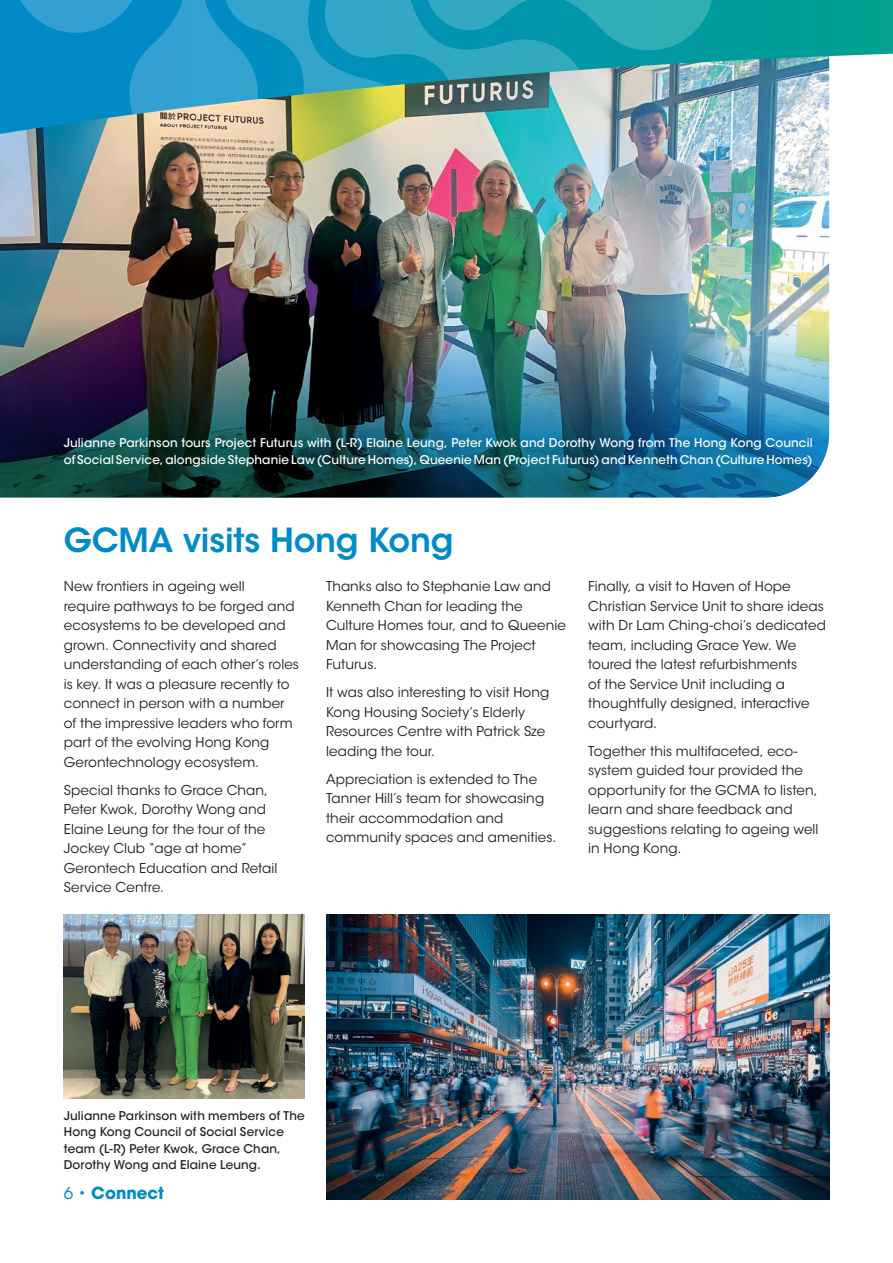
<style>
.page{position:relative;width:893px;height:1263px;background:#fff}
.page>*{position:absolute;margin:0;border:0;box-sizing:border-box;transform-origin:0 0}
.t1{font:600 33px "ITC Avant Garde Std";letter-spacing:-.005em;color:#008bc7}
.t2{font:700 16.5px "ITC Avant Garde Std";color:#008bc7}
.t3{font:13.5px/19.5px "ITC Avant Garde Std";letter-spacing:.005em;color:#231f20}
.t4{font:500 12px/16.5px "ITC Avant Garde Std";letter-spacing:.01em;color:#fff}
.t5{font:500 12px/16.5px "ITC Avant Garde Std";letter-spacing:.01em;color:#231f20}
.s1{font-weight:400}
</style>
<div class="page">
<img style="left:0;top:136px;width:829px;height:179px">
<img style="left:0;top:315px;width:829px;height:182px">
<img style="left:326px;top:914px;width:503px;height:285px">
<img style="left:64px;top:914px;width:241px;height:184px">
<svg style="left:762px;top:0;width:131px;height:136px"></svg>
<img style="left:0;top:0;width:762px;height:136px">
<p class="t4" style="left:64px;top:434px;width:750px">Julianne Parkinson tours Project Futurus with (L-R) Elaine Leung, Peter Kwok and Dorothy Wong from The Hong Kong Council of Social Service, alongside Stephanie Law (Culture Homes), Queenie Man (Project Futurus) and Kenneth Chan (Culture Homes)</p>
<h1 class="t1" style="left:64px;top:519px;width:391px">GCMA visits Hong Kong</h1>
<p class="t3" style="left:64px;top:577px;width:237px">New frontiers in ageing well<br>require pathways to be forged and ecosystems to be developed and grown. Connectivity and shared understanding of each other’s roles is key. It was a pleasure recently to connect in person with a number of the impressive leaders who form part of the evolving Hong Kong<br>Gerontechnology ecosystem.</p>
<p class="t3" style="left:64px;top:780px;width:215px">Special thanks to Grace Chan,<br>Peter Kwok, Dorothy Wong and<br>Elaine Leung for the tour of the<br>Jockey Club “age at home”<br>Gerontech Education and Retail<br>Service Centre.</p>
<p class="t3" style="left:326px;top:577px;width:241px">Thanks also to Stephanie Law and<br>Kenneth Chan for leading the<br>Culture Homes tour, and to Queenie<br>Man for showcasing The Project<br>Futurus.</p>
<p class="t3" style="left:326px;top:683px;width:225px">It was also interesting to visit Hong<br>Kong Housing Society’s Elderly<br>Resources Centre with Patrick Sze leading the tour.</p>
<p class="t3" style="left:326px;top:769px;width:232px">Appreciation is extended to The<br>Tanner Hill’s team for showcasing their accommodation and community spaces and amenities.</p>
<p class="t3" style="left:588px;top:577px;width:239px">Finally, a visit to Haven of Hope<br>Christian Service Unit to share ideas with Dr Lam Ching-choi’s dedicated team, including Grace Yew. We toured the latest refurbishments<br>of the Service Unit including a thoughtfully designed, interactive courtyard.</p>
<p class="t3" style="left:588px;top:741px;width:232px">Together this multifaceted, eco&shy;system guided tour provided the opportunity for the GCMA to listen, learn and share feedback and suggestions relating to ageing well in Hong Kong.</p>
<p class="t5" style="left:64px;top:1107px;width:242px">Julianne Parkinson with members of The Hong Kong Council of Social Service team (L-R) Peter Kwok, Grace Chan, Dorothy Wong and Elaine Leung.</p>
<p class="t2" style="left:64px;top:1182px;width:102px"><span class="s1">6 •</span> Connect</p>
</div>
